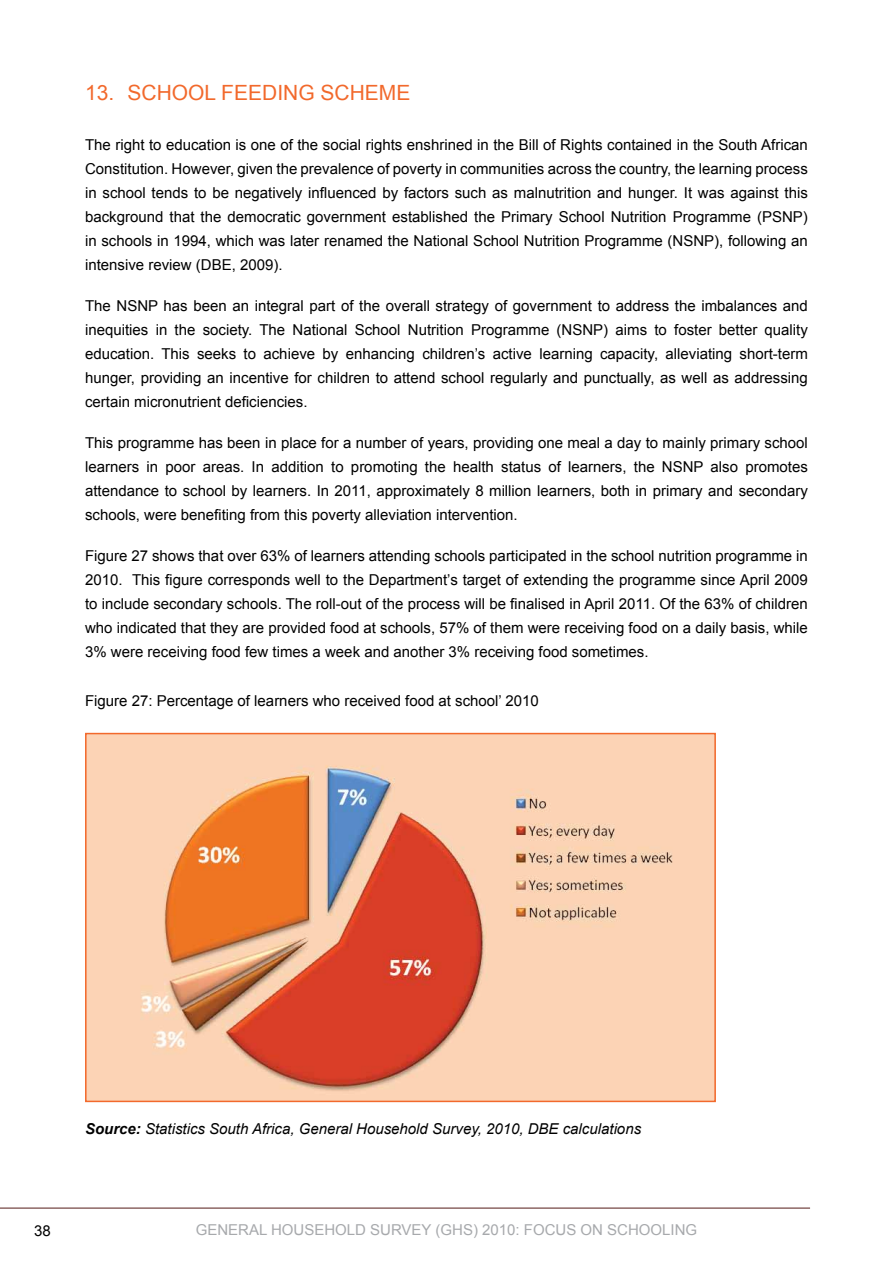
<style>
.page{position:relative;width:893px;height:1263px;background:#fff}
.page>*{position:absolute;margin:0;border:0;box-sizing:border-box;transform-origin:0 0}
.t1{font:21px "Arial";color:#f2692c}
.t2{font:15px/24px "Arial";color:#000;text-align:justify}
.t3{font:italic 15px "Arial";color:#000}
.t4{font:15px "Arial";color:#a7a9ac}
.s1{font-weight:700}
</style>
<div class="page">
<hr style="left:0;top:1208px;width:810px;height:1px;background:#541a17">
<img style="left:88px;top:736px;width:625px;height:363px">
<div style="left:85px;top:733px;width:631px;height:369px;border:2px solid #f2692c"></div>
<h1 class="t1" style="left:85px;top:79px;width:327px">13. SCHOOL FEEDING SCHEME</h1>
<p class="t2" style="left:85px;top:133px;width:724px">The right to education is one of the social rights enshrined in the Bill of Rights contained in the South African Constitution. However, given the prevalence of poverty in communities across the country, the learning process in school tends to be negatively influenced by factors such as malnutrition and hunger. It was against this background that the democratic government established the Primary School Nutrition Programme (PSNP) in schools in 1994, which was later renamed the National School Nutrition Programme (NSNP), following an intensive review (DBE, 2009).</p>
<p class="t2" style="left:85px;top:294px;width:724px">The NSNP has been an integral part of the overall strategy of government to address the imbalances and inequities in the society. The National School Nutrition Programme (NSNP) aims to foster better quality education. This seeks to achieve by enhancing children’s active learning capacity, alleviating short-term hunger, providing an incentive for children to attend school regularly and punctually, as well as addressing certain micronutrient deficiencies.</p>
<p class="t2" style="left:85px;top:431px;width:724px">This programme has been in place for a number of years, providing one meal a day to mainly primary school learners in poor areas. In addition to promoting the health status of learners, the NSNP also promotes attendance to school by learners. In 2011, approximately 8 million learners, both in primary and secondary schools, were benefiting from this poverty alleviation intervention.</p>
<p class="t2" style="left:85px;top:544px;width:724px">Figure 27 shows that over 63% of learners attending schools participated in the school nutrition programme in 2010. This figure corresponds well to the Department’s target of extending the programme since April 2009 to include secondary schools. The roll-out of the process will be finalised in April 2011. Of the 63% of children who indicated that they are provided food at schools, 57% of them were receiving food on a daily basis, while 3% were receiving food few times a week and another 3% receiving food sometimes.</p>
<p class="t2" style="left:85px;top:689px;width:455px">Figure 27: Percentage of learners who received food at school’ 2010</p>
<p class="t3" style="left:85px;top:1118px;width:558px"><span class="s1">Source:</span> Statistics South Africa, General Household Survey, 2010, DBE calculations</p>
<p class="t2" style="left:34px;top:1218px;width:18px">38</p>
<p class="t4" style="left:196px;top:1219px;width:503px">GENERAL HOUSEHOLD SURVEY (GHS) 2010: FOCUS ON SCHOOLING</p>
</div>
